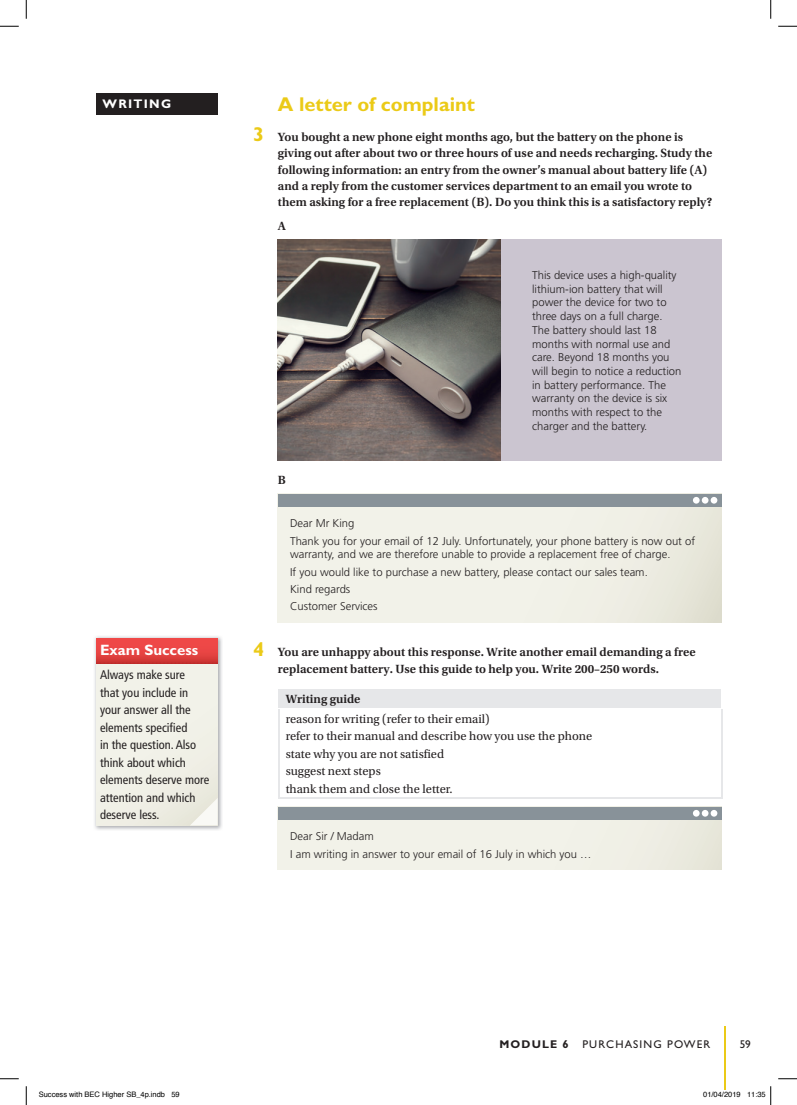
<style>
.page{position:relative;width:797px;height:1105px;background:#fff}
.page>*{position:absolute;margin:0;border:0;box-sizing:border-box;transform-origin:0 0}
.t1{font:700 20px "Gill Sans Std";color:#ebca17}
.t2{font:700 15px "Gill Sans Std";color:#fff}
.t3{font:600 12.5px/16.2px "Utopia Std";color:#231f20}
.t4{font:12.5px/17.5px "Utopia Std";color:#231f20}
.t5{font:condensed 12.5px/17.5px "Frutiger LT Std";color:#231f20}
.t6{font:700 12.5px "Gill Sans Std";letter-spacing:.1em;color:#fff}
.t7{font:300 11.25px/13.8px "Frutiger LT Std";color:#231f20}
.t8{font:11.25px "Gill Sans Std";letter-spacing:.1em;color:#231f20}
.t9{font:7.5px "Helvetica";color:#000}
.s1{font-family:"Gill Sans Std";font-weight:700;font-size:20px;color:#ebca17}
.s2{font-weight:700}
</style>
<div class="page">
<hr style="left:724px;top:1026px;width:1px;height:63px;background:#ebca17">
<div style="left:278px;top:239px;width:443px;height:222px;background:#cbc5d0"></div>
<img style="left:278px;top:239px;width:222px;height:222px">
<div style="left:278px;top:494px;width:443px;height:128px;background:linear-gradient(to right,#f5f5ed,#ebeadf)"></div>
<div style="left:278px;top:494px;width:443px;height:13px;background:#889299"></div>
<div style="left:710px;top:497px;width:7px;height:7px;background:#fff;border-radius:50%"></div>
<div style="left:701px;top:497px;width:7px;height:7px;background:#fff;border-radius:50%"></div>
<div style="left:693px;top:497px;width:6px;height:7px;background:#fff;border-radius:50%"></div>
<div style="left:278px;top:689px;width:443px;height:19px;background:#e6e7e9"></div>
<hr style="left:278px;top:709px;width:1px;height:88px;background:#e6e7e9">
<hr style="left:721px;top:709px;width:1px;height:88px;background:#e6e7e9">
<hr style="left:278px;top:797px;width:444px;height:2px;background:#e6e7e9">
<div style="left:278px;top:807px;width:443px;height:63px;background:#f2f2e9"></div>
<div style="left:278px;top:807px;width:443px;height:13px;background:#889299"></div>
<div style="left:710px;top:810px;width:7px;height:7px;background:#fff;border-radius:50%"></div>
<div style="left:701px;top:810px;width:7px;height:7px;background:#fff;border-radius:50%"></div>
<div style="left:693px;top:810px;width:6px;height:7px;background:#fff;border-radius:50%"></div>
<div style="left:96px;top:93px;width:122px;height:22px;background:#231f20"></div>
<img style="left:94px;top:636px;width:128px;height:194px">
<div style="left:96px;top:638px;width:122px;height:187px;background:#f2f2e9"></div>
<svg style="left:96px;top:638px;width:122px;height:26px;background:#e34140"></svg>
<svg style="left:190px;top:798px;width:27px;height:27px"></svg>
<svg style="left:0;top:25px;width:19px;height:2px"></svg>
<svg style="left:778px;top:25px;width:19px;height:2px"></svg>
<svg style="left:0;top:1078px;width:19px;height:1px"></svg>
<svg style="left:778px;top:1078px;width:19px;height:1px"></svg>
<svg style="left:25px;top:0;width:2px;height:19px"></svg>
<svg style="left:25px;top:1086px;width:2px;height:19px"></svg>
<svg style="left:770px;top:0;width:1px;height:19px"></svg>
<svg style="left:770px;top:1086px;width:1px;height:19px"></svg>
<p class="t6" style="left:103px;top:96px;width:70px">WRITING</p>
<h2 class="t2" style="left:100px;top:641px;width:100px">Exam Success</h2>
<p class="t5" style="left:100px;top:666px;width:111px">Always make sure<br>that you include in your answer all the elements specified<br>in the question. Also think about which elements deserve more attention and which deserve less.</p>
<h1 class="t1" style="left:278px;top:92px;width:198px">A letter of complaint</h1>
<p class="t3" style="left:278px;top:129px;width:436px;text-indent:-25px"><span class="s1">3</span> You bought a new phone eight months ago, but the battery on the phone is giving out after about two or three hours of use and needs recharging. Study the following information: an entry from the owner’s manual about battery life (A) and a reply from the customer services department to an email you wrote to them asking for a free replacement (B). Do you think this is a satisfactory reply?</p>
<p class="t3" style="left:278px;top:217px;width:10px">A</p>
<p class="t3" style="left:278px;top:472px;width:10px">B</p>
<p class="t7" style="left:532px;top:268px;width:151px">This device uses a high-quality lithium-ion battery that will power the device for two to three days on a full charge.<br>The battery should last 18 months with normal use and care. Beyond 18 months you will begin to notice a reduction in battery performance. The warranty on the device is six months with respect to the charger and the battery.</p>
<p class="t7" style="left:290px;top:515px;width:406px;line-height:17.2px">Dear Mr King<br>Thank you for your email of 12 July. Unfortunately, your phone battery is now out of</p>
<p class="t7" style="left:290px;top:546px;width:382px;line-height:17.2px">warranty, and we are therefore unable to provide a replacement free of charge.<br>If you would like to purchase a new battery, please contact our sales team.<br>Kind regards<br>Customer Services</p>
<p class="t3" style="left:278px;top:644px;width:419px;text-indent:-25px"><span class="s1">4</span> You are unhappy about this response. Write another email demanding a free replacement battery. Use this guide to help you. Write 200–250 words.</p>
<p class="t3" style="left:286px;top:691px;width:76px">Writing guide</p>
<p class="t4" style="left:286px;top:710px;width:308px">reason for writing (refer to their email)<br>refer to their manual and describe how you use the phone state why you are not satisfied<br>suggest next steps<br>thank them and close the letter.</p>
<p class="t7" style="left:290px;top:828px;width:303px;line-height:17.2px">Dear Sir / Madam<br>I am writing in answer to your email of 16 July in which you …</p>
<p class="t8" style="left:499px;top:1037px;width:212px"><span class="s2">MODULE 6</span> PURcHASING POWER</p>
<p class="t8" style="left:739px;top:1037px;width:13px">59</p>
<p class="t9" style="left:39px;top:1089px;width:142px">Success with BEC Higher SB_4p.indb 59</p>
<p class="t9" style="left:703px;top:1089px;width:64px">01/04/2019 11:35</p>
</div>
